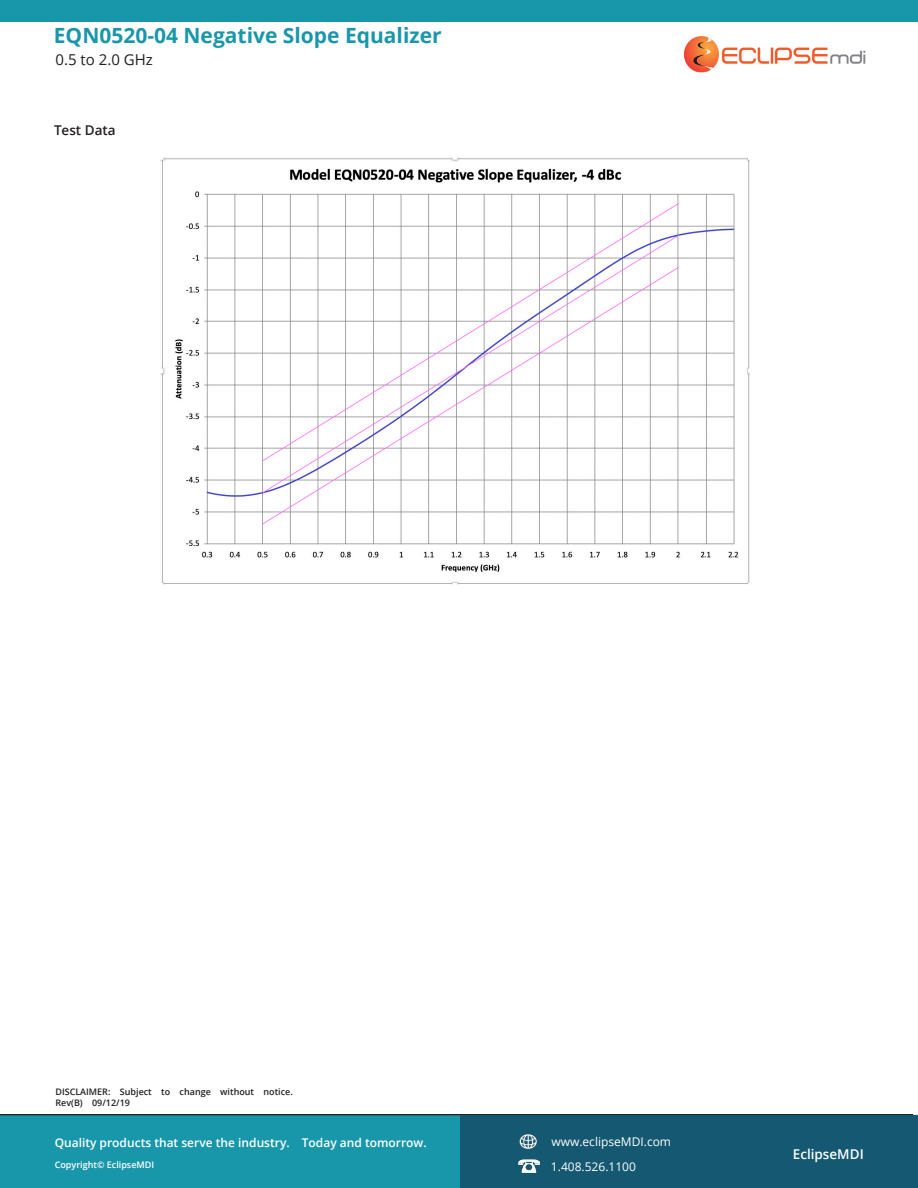
<style>
.page{position:relative;width:918px;height:1188px;background:#fff}
.page>*{position:absolute;margin:0;border:0;box-sizing:border-box;transform-origin:0 0}
.t1{font:700 21px "Open Sans";color:#1997aa}
.t2{font:15px "Open Sans";color:#231f20}
.t3{font:600 13.5px "Open Sans";color:#fff}
.t4{font:600 13.5px "Open Sans";color:#231f20}
.t5{font:600 12px "Open Sans";color:#fff}
.t6{font:12px "Open Sans";color:#fff}
.t7{font:600 9px/10.8px "Open Sans";color:#231f20}
.t8{font:600 9px "Open Sans";color:#fff}
</style>
<div class="page">
<img style="left:684px;top:36px;width:182px;height:37px">
<div style="left:0;top:1114px;width:913px;height:74px;background:#1997aa"></div>
<div style="left:461px;top:1115px;width:457px;height:73px;background:#145871"></div>
<img style="left:518px;top:1159px;width:21px;height:14px">
<img style="left:519px;top:1134px;width:18px;height:15px">
<div style="left:0;top:0;width:918px;height:21px;background:#1997aa"></div>
<img style="left:161px;top:157px;width:589px;height:428px">
<p class="t1" style="left:54px;top:20px;width:389px">EQN0520-04 Negative Slope Equalizer</p>
<p class="t2" style="left:55px;top:50px;width:99px">0.5 to 2.0 GHz</p>
<p class="t4" style="left:54px;top:120px;width:63px">Test Data</p>
<p class="t7" style="left:55px;top:1087px;width:239px">DISCLAIMER: Subject to change without notice.<br>Rev(B) 09/12/19</p>
<h3 class="t5" style="left:55px;top:1135px;width:374px">Quality products that serve the industry. Today and tomorrow.</h3>
<p class="t8" style="left:55px;top:1158px;width:101px">Copyright© EclipseMDI</p>
<h3 class="t6" style="left:551px;top:1134px;width:121px">www.eclipseMDI.com</h3>
<h3 class="t6" style="left:551px;top:1158px;width:87px">1.408.526.1100</h3>
<h3 class="t3" style="left:793px;top:1145px;width:72px">EclipseMDI</h3>
</div>
